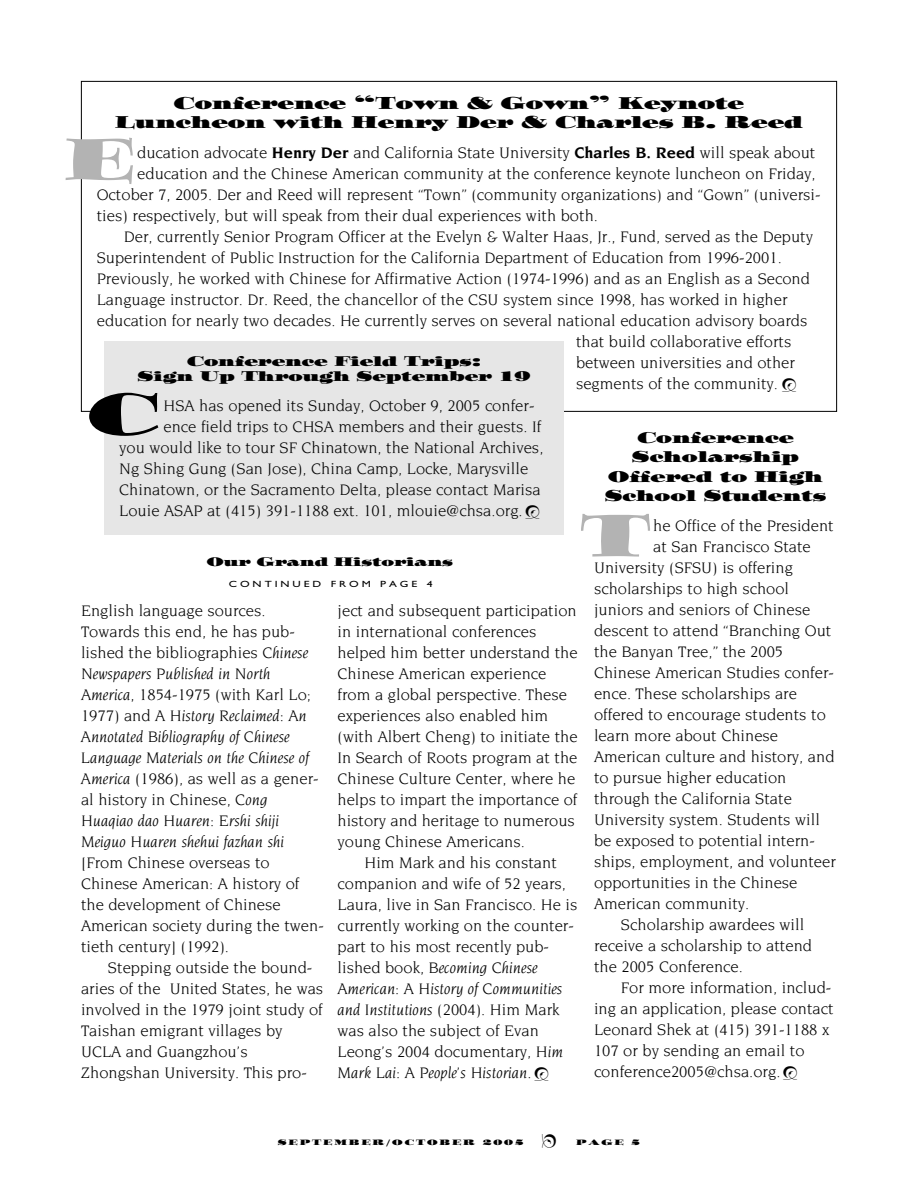
<style>
.page{position:relative;width:918px;height:1188px;background:#fff}
.page>*{position:absolute;margin:0;border:0;box-sizing:border-box;transform-origin:0 0}
.t1{font:57px "Ozwald";color:#b3b3b3}
.t2{font:57px "Ozwald";color:#000}
.t3{font:16.5px/21px "Novarese";color:#000}
.t4{font:italic 16.5px/21px "Novarese";color:#000}
.t5{font:16.5px/19.5px "Ozwald";color:#000;text-align:center}
.t6{font:15px/19.5px "Ozwald";color:#000;text-align:center}
.t7{font:13.5px/15px "Ozwald";color:#000;text-align:center}
.t8{font:12px "Ozwald";color:#000}
.t9{font:9px "Gill Sans";letter-spacing:.25em;color:#000;scale:1.3 1}
.t10{font:7.5px "Ozwald";letter-spacing:.25em;color:#000}
.s1{font-weight:700}
.s2{font-style:normal}
.s3{font-style:italic}
</style>
<div class="page">
<div style="left:104px;top:341px;width:460px;height:194px;background:#e6e6e6"></div>
<p class="t5" style="left:115px;top:95px;width:689px">Conference “Town &amp; Gown” Keynote<br>Luncheon with Henry Der &amp; Charles B. Reed</p>
<p class="t3" style="left:137px;top:143px;width:680px">ducation advocate <span class="s1">Henry Der</span> and California State University <span class="s1">Charles B. Reed</span> will speak about</p>
<p class="t3" style="left:137px;top:164px;width:680px">education and the Chinese American community at the conference keynote luncheon on Friday,</p>
<p class="t3" style="left:97px;top:185px;width:725px">October 7, 2005. Der and Reed will represent “Town” (community organizations) and “Gown” (universi-</p>
<p class="t3" style="left:97px;top:206px;width:503px">ties) respectively, but will speak from their dual experiences with both.</p>
<p class="t3" style="left:124px;top:227px;width:691px">Der, currently Senior Program Officer at the Evelyn &amp; Walter Haas, Jr., Fund, served as the Deputy</p>
<p class="t3" style="left:97px;top:248px;width:687px">Superintendent of Public Instruction for the California Department of Education from 1996-2001.</p>
<p class="t3" style="left:97px;top:269px;width:715px">Previously, he worked with Chinese for Affirmative Action (1974-1996) and as an English as a Second</p>
<p class="t3" style="left:97px;top:290px;width:692px">Language instructor. Dr. Reed, the chancellor of the CSU system since 1998, has worked in higher</p>
<p class="t3" style="left:97px;top:311px;width:712px">education for nearly two decades. He currently serves on several national education advisory boards</p>
<p class="t3" style="left:576px;top:332px;width:217px">that build collaborative efforts</p>
<p class="t3" style="left:576px;top:353px;width:221px">between universities and other</p>
<p class="t3" style="left:576px;top:374px;width:204px">segments of the community.</p>
<h1 class="t1" style="left:64px;top:139px;width:72px">E</h1>
<p class="t7" style="left:138px;top:355px;width:394px">Conference Field Trips:<br>Sign Up Through September 19</p>
<p class="t3" style="left:164px;top:396px;width:373px">HSA has opened its Sunday, October 9, 2005 confer-</p>
<p class="t3" style="left:164px;top:417px;width:379px">ence field trips to CHSA members and their guests. If</p>
<p class="t3" style="left:119px;top:438px;width:426px">you would like to tour SF Chinatown, the National Archives,</p>
<p class="t3" style="left:119px;top:459px;width:411px">Ng Shing Gung (San Jose), China Camp, Locke, Marysville</p>
<p class="t3" style="left:119px;top:480px;width:423px">Chinatown, or the Sacramento Delta, please contact Marisa</p>
<p class="t3" style="left:119px;top:501px;width:405px">Louie ASAP at (415) 391-1188 ext. 101, mlouie@chsa.org.</p>
<h1 class="t2" style="left:88px;top:394px;width:73px">C</h1>
<p class="t6" style="left:605px;top:429px;width:223px">Conference<br>Scholarship<br>Offered to High<br>School Students</p>
<p class="t3" style="left:653px;top:516px;width:182px">he Office of the President</p>
<p class="t3" style="left:653px;top:537px;width:159px">at San Francisco State</p>
<p class="t3" style="left:594px;top:558px;width:200px">University (SFSU) is offering</p>
<p class="t3" style="left:594px;top:579px;width:197px">scholarships to high school</p>
<p class="t3" style="left:594px;top:600px;width:218px">juniors and seniors of Chinese</p>
<p class="t3" style="left:594px;top:621px;width:239px">descent to attend “Branching Out</p>
<p class="t3" style="left:594px;top:642px;width:191px">the Banyan Tree,” the 2005</p>
<p class="t3" style="left:594px;top:663px;width:242px">Chinese American Studies confer-</p>
<p class="t3" style="left:594px;top:684px;width:205px">ence. These scholarships are</p>
<p class="t3" style="left:594px;top:705px;width:233px">offered to encourage students to</p>
<p class="t3" style="left:594px;top:726px;width:186px">learn more about Chinese</p>
<p class="t3" style="left:594px;top:747px;width:242px">American culture and history, and</p>
<p class="t3" style="left:594px;top:768px;width:194px">to pursue higher education</p>
<p class="t3" style="left:594px;top:789px;width:199px">through the California State</p>
<p class="t3" style="left:594px;top:810px;width:227px">University system. Students will</p>
<p class="t3" style="left:594px;top:831px;width:222px">be exposed to potential intern-</p>
<p class="t3" style="left:594px;top:852px;width:243px">ships, employment, and volunteer</p>
<p class="t3" style="left:594px;top:873px;width:205px">opportunities in the Chinese</p>
<p class="t3" style="left:594px;top:894px;width:157px">American community.</p>
<p class="t3" style="left:621px;top:915px;width:185px">Scholarship awardees will</p>
<p class="t3" style="left:594px;top:936px;width:220px">receive a scholarship to attend</p>
<p class="t3" style="left:594px;top:957px;width:150px">the 2005 Conference.</p>
<p class="t3" style="left:621px;top:978px;width:212px">For more information, includ-</p>
<p class="t3" style="left:594px;top:999px;width:241px">ing an application, please contact</p>
<p class="t3" style="left:594px;top:1020px;width:237px">Leonard Shek at (415) 391-1188 x</p>
<p class="t3" style="left:594px;top:1041px;width:212px">107 or by sending an email to</p>
<p class="t3" style="left:594px;top:1062px;width:188px">conference2005@chsa.org.</p>
<h1 class="t1" style="left:580px;top:516px;width:72px">T</h1>
<p class="t8" style="left:207px;top:558px;width:248px">Our Grand Historians</p>
<p class="t9" style="left:229px;top:580px;width:158px">CONTINUED FROM PAGE 4</p>
<p class="t4" style="left:81px;top:601px;width:239px"><span class="s2">English language sources.<br>Towards this end, he has pub&shy;lished the bibliographies</span> Chinese<br>Newspapers Published in North<br>America, 1854-1975 <span class="s2">(with Karl Lo;<br>1977) and</span> A History Reclaimed: An<br>Annotated Bibliography of Chinese<br>Language Materials on the Chinese of<br>America <span class="s2">(1986), as well as a gener&shy;al history in Chinese,</span> Cong<br>Huaqiao dao Huaren: Ershi shiji<br>Meiguo Huaren shehui fazhan shi</p>
<p class="t3" style="left:81px;top:853px;width:244px">[From Chinese overseas to<br>Chinese American: A history of the development of Chinese<br>American society during the twen&shy;tieth century] (1992).</p>
<p class="t3" style="left:81px;top:958px;width:244px;text-indent:27px">Stepping outside the bound&shy;aries of the United States, he was involved in the 1979 joint study of<br>Taishan emigrant villages by<br>UCLA and Guangzhou’s<br>Zhongshan University. This pro-</p>
<p class="t3" style="left:338px;top:601px;width:242px">ject and subsequent participation in international conferences helped him better understand the<br>Chinese American experience from a global perspective. These experiences also enabled him (with Albert Cheng) to initiate the<br>In Search of Roots program at the<br>Chinese Culture Center, where he helps to impart the importance of history and heritage to numerous young Chinese Americans.</p>
<p class="t3" style="left:337px;top:853px;width:241px;text-indent:27px">Him Mark and his constant companion and wife of 52 years,<br>Laura, live in San Francisco. He is currently working on the counter&shy;part to his most recently pub&shy;lished book, <span class="s3">Becoming Chinese<br>American: A History of Communities and Institutions</span> (2004). Him Mark was also the subject of Evan<br>Leong’s 2004 documentary, <span class="s3">Him<br>Mark Lai: A People’s Historian</span>.</p>
<p class="t10" style="left:278px;top:1140px;width:248px">SEPTEMBER/OCTOBER 2005</p>
<p class="t10" style="left:542px;top:1140px;width:99px">■ PAGE 5</p>
</div>
